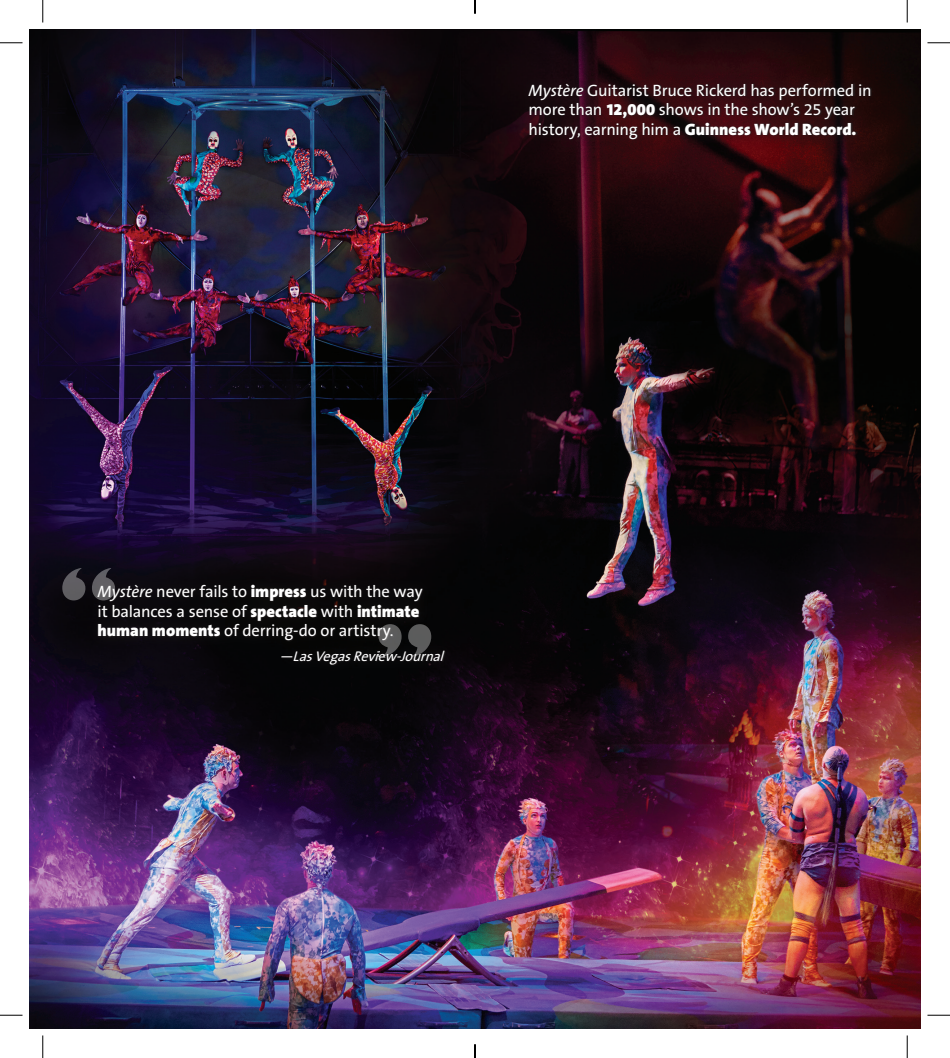
<style>
.page{position:relative;width:950px;height:1058px;background:#fff}
.page>*{position:absolute;margin:0;border:0;box-sizing:border-box;transform-origin:0 0}
.t1{font:16.5px/19.5px "The Sans Cd S B5 Plain";letter-spacing:-.01em;color:#fff}
.t2{font:900 16.5px "The Sans Cd S B9";letter-spacing:.005em;color:#fff}
.t3{font:italic 14.1px "The Sans Cd S B5 Plain";color:#fff}
.s1{font-family:"The Sans Cd S B5 i Plain";font-style:italic}
.s2{font-family:"The Sans Cd S B9";font-weight:900}
.s3{font-family:"The Sans Cd S B5 Plain";font-weight:400}
</style>
<div class="page">
<img style="left:29px;top:29px;width:891px;height:999px">
<div style="left:516px;top:71px;width:366px;height:80px;background:#231f20;opacity:.84"></div>
<div style="left:85px;top:573px;width:372px;height:103px;background:#231f20;opacity:.84"></div>
<svg style="left:62px;top:568px;width:53px;height:32px;background:#3d3c41"></svg>
<svg style="left:378px;top:624px;width:53px;height:32px;background:#39393a"></svg>
<svg style="left:0;top:42px;width:22px;height:1px"></svg>
<svg style="left:927px;top:42px;width:23px;height:1px"></svg>
<svg style="left:0;top:1014px;width:22px;height:1px"></svg>
<svg style="left:927px;top:1014px;width:23px;height:1px"></svg>
<svg style="left:42px;top:0;width:1px;height:22px"></svg>
<svg style="left:42px;top:1035px;width:1px;height:23px"></svg>
<svg style="left:906px;top:0;width:1px;height:22px"></svg>
<svg style="left:906px;top:1035px;width:1px;height:23px"></svg>
<svg style="left:474px;top:0;width:2px;height:14px"></svg>
<svg style="left:474px;top:1044px;width:2px;height:14px"></svg>
<p class="t1" style="left:528px;top:81px;width:344px"><span class="s1">Mystère</span> Guitarist Bruce Rickerd has performed in more than <span class="s2">12,000</span> shows in the show’s 25 year</p>
<p class="t2" style="left:528px;top:120px;width:329px"><span class="s3">history, earning him a</span> Guinness World Record.</p>
<p class="t1" style="left:98px;top:583px;width:327px"><span class="s1">Mystère</span> never fails to <span class="s2">impress</span> us with the way it balances a sense of <span class="s2">spectacle</span> with <span class="s2">intimate human moments</span> of derring-do or artistry.</p>
<p class="t3" style="left:279px;top:648px;width:170px">—LasVegasReview-Journal</p>
</div>
